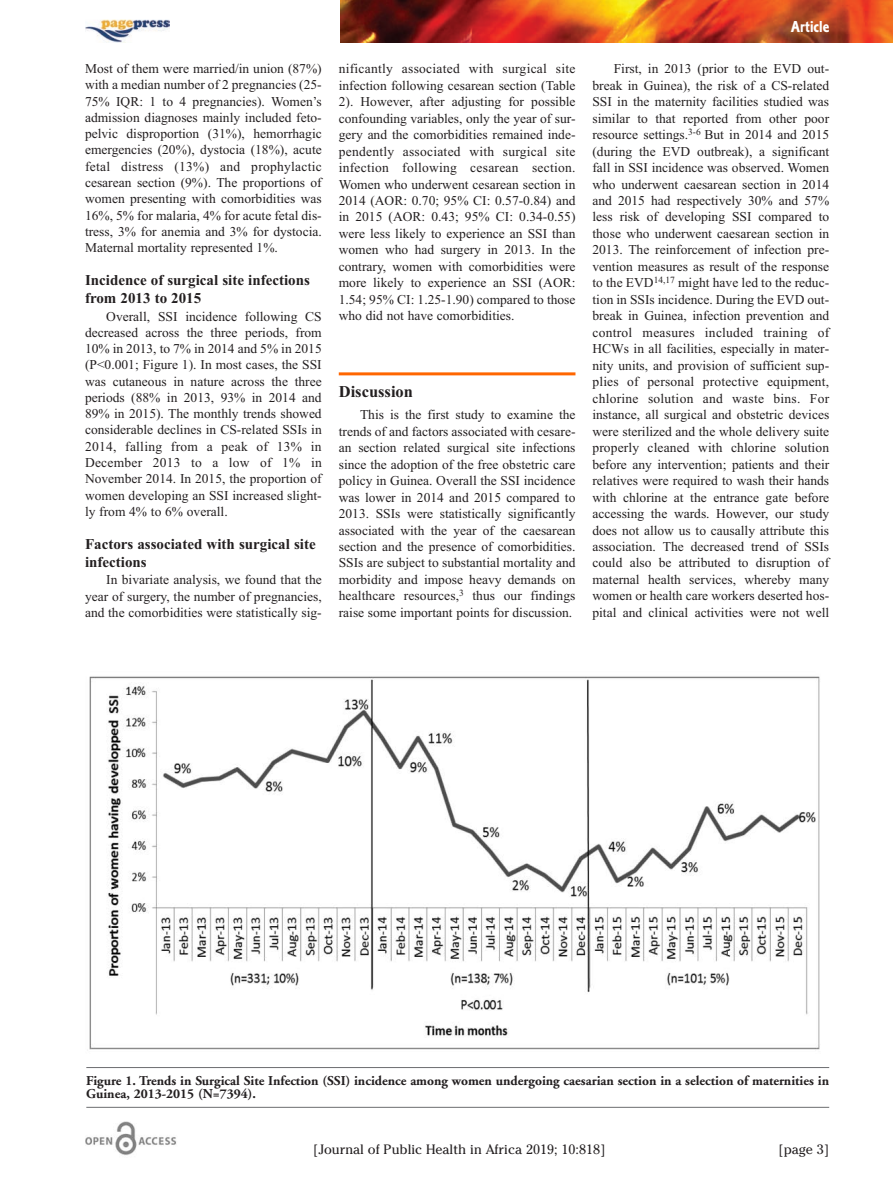
<style>
.page{position:relative;width:893px;height:1191px;background:#fff}
.page>*{position:absolute;margin:0;border:0;box-sizing:border-box;transform-origin:0 0}
.t1{font:700 16.5px "Times New Roman";color:#231f20}
.t2{font:16.5px "Corinthian Bold Condensed Plain";color:#fff}
.t3{font:700 15px/18px "Times New Roman";color:#231f20}
.t4{font:13.5px/16.5px "Times New Roman";color:#231f20;text-align:justify}
.t5{font:700 13.5px/13.5px "Adobe Garamond";color:#231f20}
.t6{font:13.5px "Cheltenham";color:#231f20}
</style>
<div class="page">
<hr style="left:339px;top:372px;width:236px;height:3px;background:#f60">
<img style="left:85px;top:19px;width:85px;height:24px">
<img style="left:341px;top:0;width:552px;height:42px">
<img style="left:85px;top:1121px;width:91px;height:34px">
<hr style="left:86px;top:1067px;width:743px;height:1px;background:#6c6d70">
<hr style="left:86px;top:1107px;width:743px;height:1px;background:#6c6d70">
<img style="left:89px;top:676px;width:731px;height:374px">
<p class="t4" style="left:85px;top:60px;width:238px">Most of them were married/in union (87%) with a median number of 2 pregnancies (25- 75% IQR: 1 to 4 pregnancies). Women’s admission diagnoses mainly included feto&shy;pelvic disproportion (31%), hemorrhagic emergencies (20%), dystocia (18%), acute fetal distress (13%) and prophylactic cesarean section (9%). The proportions of women presenting with comorbidities was 16%, 5% for malaria, 4% for acute fetal dis&shy;tress, 3% for anemia and 3% for dystocia.<br>Maternal mortality represented 1%.</p>
<p class="t3" style="left:85px;top:271px;width:226px">Incidence of surgical site infections from 2013 to 2015</p>
<p class="t4" style="left:85px;top:308px;width:238px;text-indent:21px">Overall, SSI incidence following CS decreased across the three periods, from 10% in 2013, to 7% in 2014 and 5% in 2015 (P&lt;0.001; Figure 1). In most cases, the SSI was cutaneous in nature across the three periods (88% in 2013, 93% in 2014 and 89% in 2015). The monthly trends showed considerable declines in CS-related SSIs in 2014, falling from a peak of 13% in December 2013 to a low of 1% in November 2014. In 2015, the proportion of women developing an SSI increased slight&shy;ly from 4% to 6% overall.</p>
<p class="t3" style="left:85px;top:535px;width:232px">Factors associated with surgical site infections</p>
<p class="t4" style="left:85px;top:571px;width:238px;text-indent:21px">In bivariate analysis, we found that the year of surgery, the number of pregnancies, and the comorbidities were statistically sig-</p>
<p class="t4" style="left:339px;top:60px;width:238px">nificantly associated with surgical site infection following cesarean section (Table 2). However, after adjusting for possible confounding variables, only the year of sur&shy;gery and the comorbidities remained inde&shy;pendently associated with surgical site infection following cesarean section.<br>Women who underwent cesarean section in 2014 (AOR: 0.70; 95% CI: 0.57-0.84) and in 2015 (AOR: 0.43; 95% CI: 0.34-0.55) were less likely to experience an SSI than women who had surgery in 2013. In the contrary, women with comorbidities were more likely to experience an SSI (AOR:<br>1.54; 95% CI: 1.25-1.90) compared to those who did not have comorbidities.</p>
<p class="t1" style="left:339px;top:381px;width:76px">Discussion</p>
<p class="t4" style="left:339px;top:406px;width:238px;text-indent:21px">This is the first study to examine the trends of and factors associated with cesare&shy;an section related surgical site infections since the adoption of the free obstetric care policy in Guinea. Overall the SSI incidence was lower in 2014 and 2015 compared to 2013. SSIs were statistically significantly associated with the year of the caesarean section and the presence of comorbidities.<br>SSIs are subject to substantial mortality and morbidity and impose heavy demands on healthcare resources,<sup>3</sup> thus our findings raise some important points for discussion.</p>
<p class="t2" style="left:791px;top:21px;width:40px">Article</p>
<p class="t4" style="left:592px;top:60px;width:238px;text-indent:21px">First, in 2013 (prior to the EVD out&shy;break in Guinea), the risk of a CS-related SSI in the maternity facilities studied was similar to that reported from other poor resource settings.<sup>3-6</sup> But in 2014 and 2015 (during the EVD outbreak), a significant fall in SSI incidence was observed. Women who underwent caesarean section in 2014 and 2015 had respectively 30% and 57% less risk of developing SSI compared to those who underwent caesarean section in 2013. The reinforcement of infection pre&shy;vention measures as result of the response to the EVD<sup>14,17</sup> might have led to the reduc&shy;tion in SSIs incidence. During the EVD out&shy;break in Guinea, infection prevention and control measures included training of HCWs in all facilities, especially in mater&shy;nity units, and provision of sufficient sup&shy;plies of personal protective equipment, chlorine solution and waste bins. For instance, all surgical and obstetric devices were sterilized and the whole delivery suite properly cleaned with chlorine solution before any intervention; patients and their relatives were required to wash their hands with chlorine at the entrance gate before accessing the wards. However, our study does not allow us to causally attribute this association. The decreased trend of SSIs could also be attributed to disruption of maternal health services, whereby many women or health care workers deserted hos&shy;pital and clinical activities were not well</p>
<p class="t5" style="left:86px;top:1075px;width:744px">Figure 1. Trends in Surgical Site Infection (SSI) incidence among women undergoing caesarian section in a selection of maternities in<br>Guinea, 2013-2015 (N=7394).</p>
<p class="t6" style="left:313px;top:1141px;width:294px">[Journal of Public Health in Africa 2019; 10:818]</p>
<p class="t6" style="left:778px;top:1141px;width:52px">[page 3]</p>
</div>
